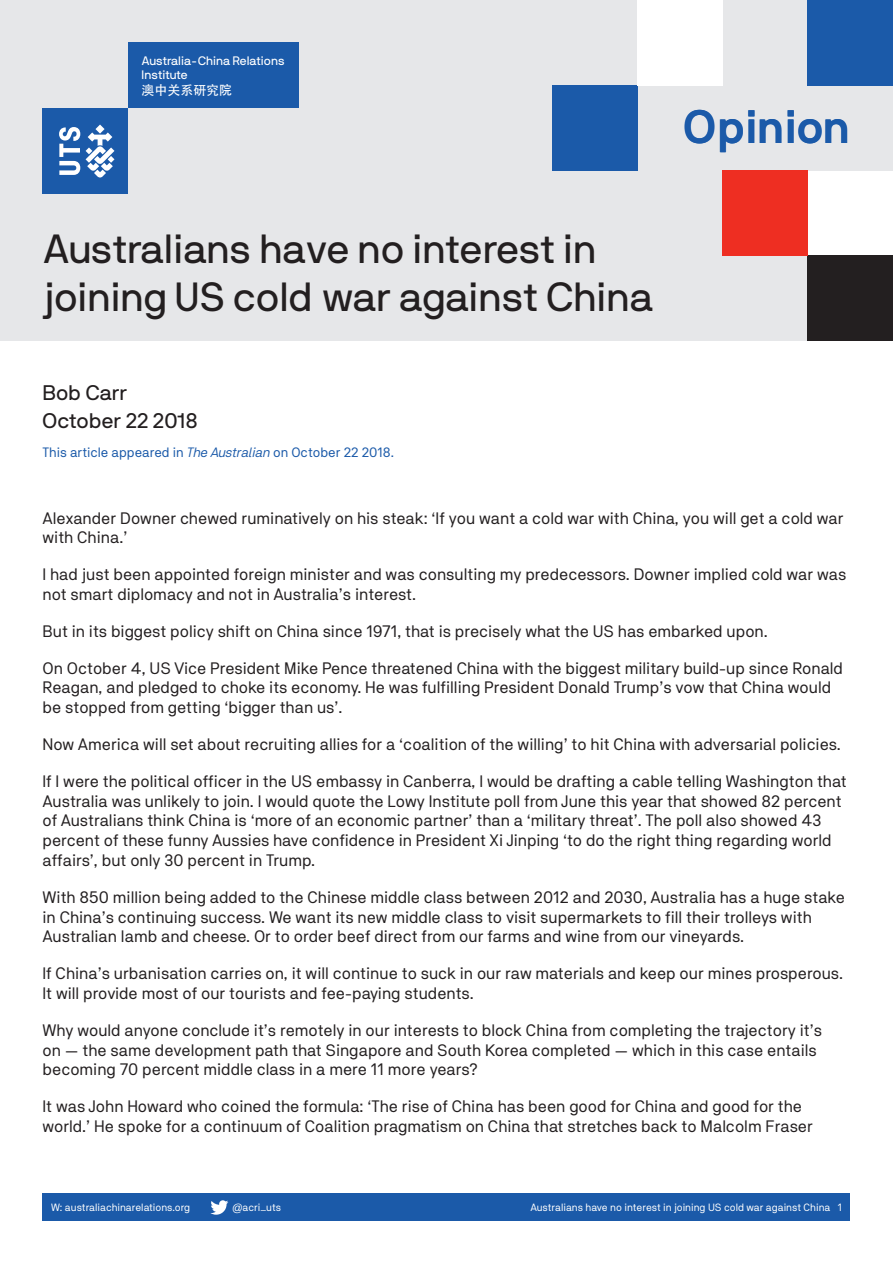
<style>
.page{position:relative;width:893px;height:1263px;background:#fff}
.page>*{position:absolute;margin:0;border:0;box-sizing:border-box;transform-origin:0 0}
.Report_title{font:700 46.5px "NB International Pro";letter-spacing:-.005em;color:#1b5aa9}
.Report_title-2{font:40.5px/48.6px "NB International Pro";color:#231f20}
.Author_details_and_d{font:21px "NB International Pro";color:#231f20}
.Body_Copy{font:16.5px/19.8px "NB Akademie Std";color:#231f20}
.Article_information{font:13.5px "NB Akademie Std";color:#1b5aa9}
.t1{font:12.9px "Adobe Heiti Std Regular G Bpc EUC H";color:#fff}
.t2{font:12.15px/14.7px "NB International Pro";color:#fff}
.Page_number_and_foot{font:10.5px "NB Akademie Std";color:#fff}
.s1{font-style:italic}
</style>
<div class="page">
<div style="left:43px;top:1193px;width:807px;height:27px;background:#1b5aa9"></div>
<svg style="left:210px;top:1200px;width:18px;height:15px"></svg>
<div style="left:0;top:0;width:808px;height:340px;background:#e6e7e9"></div>
<div style="left:808px;top:85px;width:85px;height:85px;background:#e6e7e9"></div>
<div style="left:553px;top:85px;width:85px;height:85px;background:#1b5aa9"></div>
<div style="left:808px;top:255px;width:85px;height:85px;background:#231f20"></div>
<div style="left:808px;top:0;width:85px;height:85px;background:#1b5aa9"></div>
<div style="left:638px;top:0;width:85px;height:85px;background:#fff"></div>
<div style="left:723px;top:170px;width:85px;height:85px;background:#ee2e22"></div>
<div style="left:43px;top:108px;width:85px;height:85px;background:#1b5aa9"></div>
<div style="left:128px;top:43px;width:171px;height:65px;background:#1b5aa9"></div>
<svg style="left:86px;top:125px;width:28px;height:53px"></svg>
<svg style="left:59px;top:127px;width:21px;height:48px"></svg>
<p class="t2" style="left:142px;top:53px;width:145px">Australia-China Relations<br>Institute</p>
<p class="t1" style="left:142px;top:83px;width:92px">澳中关系研究院</p>
<p class="Report_title" style="left:683px;top:100px;width:169px">Opinion</p>
<p class="Report_title-2" style="left:43px;top:224px;width:612px">Australians have no interest in joining US cold war against China</p>
<p class="Author_details_and_d" style="left:43px;top:380px;width:86px">Bob Carr</p>
<p class="Author_details_and_d" style="left:43px;top:408px;width:157px">October 22 2018</p>
<p class="Article_information" style="left:43px;top:444px;width:353px">This article appeared in <span class="s1">The Australian</span> on October 22 2018.</p>
<p class="Body_Copy" style="left:43px;top:508px;width:803px">Alexander Downer chewed ruminatively on his steak: ‘If you want a cold war with China, you will get a cold war with China.’</p>
<p class="Body_Copy" style="left:43px;top:564px;width:805px">I had just been appointed foreign minister and was consulting my predecessors. Downer implied cold war was not smart diplomacy and not in Australia’s interest.</p>
<p class="Body_Copy" style="left:43px;top:621px;width:727px">But in its biggest policy shift on China since 1971, that is precisely what the US has embarked upon.</p>
<p class="Body_Copy" style="left:43px;top:658px;width:802px">On October 4, US Vice President Mike Pence threatened China with the biggest military build-up since Ronald<br>Reagan, and pledged to choke its economy. He was fulfilling President Donald Trump’s vow that China would be stopped from getting ‘bigger than us’.</p>
<p class="Body_Copy" style="left:43px;top:734px;width:800px">Now America will set about recruiting allies for a ‘coalition of the willing’ to hit China with adversarial policies.</p>
<p class="Body_Copy" style="left:43px;top:771px;width:806px">If I were the political officer in the US embassy in Canberra, I would be drafting a cable telling Washington that Australia was unlikely to join. I would quote the Lowy Institute poll from June this year that showed 82 percent of Australians think China is ‘more of an economic partner’ than a ‘military threat’. The poll also showed 43 percent of these funny Aussies have confidence in President Xi Jinping ‘to do the right thing regarding world affairs’, but only 30 percent in Trump.</p>
<p class="Body_Copy" style="left:43px;top:887px;width:804px">With 850 million being added to the Chinese middle class between 2012 and 2030, Australia has a huge stake in China’s continuing success. We want its new middle class to visit supermarkets to fill their trolleys with<br>Australian lamb and cheese. Or to order beef direct from our farms and wine from our vineyards.</p>
<p class="Body_Copy" style="left:43px;top:963px;width:802px">If China’s urbanisation carries on, it will continue to suck in our raw materials and keep our mines prosperous.<br>It will provide most of our tourists and fee-paying students.</p>
<p class="Body_Copy" style="left:43px;top:1020px;width:781px">Why would anyone conclude it’s remotely in our interests to block China from completing the trajectory it’s on — the same development path that Singapore and South Korea completed — which in this case entails becoming 70 percent middle class in a mere 11 more years?</p>
<p class="Body_Copy" style="left:43px;top:1096px;width:772px">It was John Howard who coined the formula: ‘The rise of China has been good for China and good for the world.’ He spoke for a continuum of Coalition pragmatism on China that stretches back to Malcolm Fraser</p>
<p class="Page_number_and_foot" style="left:51px;top:1201px;width:141px">W: australiachinarelations.org</p>
<p class="Page_number_and_foot" style="left:233px;top:1201px;width:50px">@acri_uts</p>
<p class="Page_number_and_foot" style="left:530px;top:1201px;width:313px">Australians have no interest in joining US cold war against China 1</p>
</div>
